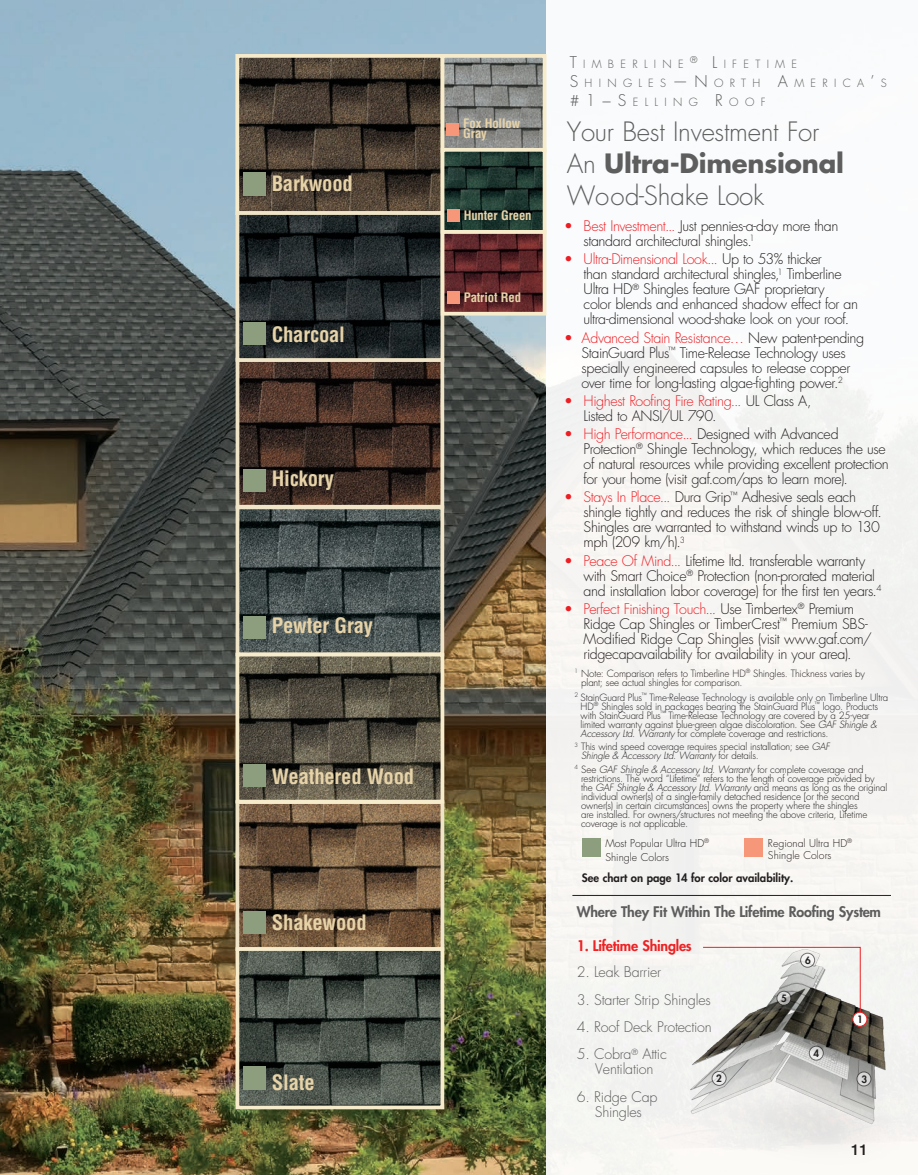
<style>
.page{position:relative;width:918px;height:1175px;background:#fff}
.page>*{position:absolute;margin:0;border:0;box-sizing:border-box;transform-origin:0 0}
.t1{font:300 25.95px/31.7px "Futura Std";letter-spacing:-.01em;color:#5e5e5e}
.Color_Description{font:700 condensed 20.7px "Helvetica LT Std";letter-spacing:-.01em;color:#e7d3a8}
.t2{font:500 15px "Helvetica Neue LT Std";color:#231f20}
.t3{font:300 14.25px/15px "Futura Std";letter-spacing:-.03em;color:#231f20}
.t4{font:300 14.25px/15px "Futura Std";letter-spacing:-.015em;color:#5d5d5d;text-align:center}
.t5{font:300 14.25px/15px "Futura Std";letter-spacing:-.03em;color:#ee1d23}
.t6{font:800 14.25px "Futura Std";letter-spacing:-.015em;color:#5d5d5d}
.t7{font:800 14.25px "Futura Std";letter-spacing:-.015em;color:#ee2123}
.Color_Description-2{font:700 condensed 12.75px/10.4px "Helvetica LT Std";letter-spacing:-.01em;color:#e7d3a8}
.t8{font:800 11.25px "Futura Std";color:#231f20}
.t9{font:300 10.95px/18.9px "Futura Std";letter-spacing:.57em;color:#5d5d5d}
.t10{font:300 10.5px/14.4px "Futura Std";color:#231f20}
.t11{font:800 9.9px "Futura Std";color:#231f20}
.t12{font:300 9.75px/9px "Futura Std";letter-spacing:-.015em;color:#231f20}
.s1{font-size:15.75px}
.s2{font-weight:700}
.s3{color:#ee1d23}
.s4{color:#231f20}
.s5{font-style:italic}
</style>
<div class="page">
<img style="left:0;top:0;width:546px;height:1174px">
<div style="left:546px;top:0;width:372px;height:1174px;background:#f8f6f3"></div>
<div style="left:744px;top:838px;width:18px;height:18px;background:#f6977a"></div>
<div style="left:582px;top:838px;width:18px;height:18px;background:#8d9e7e"></div>
<img style="left:690px;top:1008px;width:198px;height:137px">
<svg style="left:702px;top:946px;width:159px;height:74px"></svg>
<div style="left:853px;top:1012px;width:14px;height:14px;background:#fff;border-radius:50%"></div>
<div style="left:852px;top:1011px;width:15px;height:15px;border:1px solid #ee2123;border-radius:50%"></div>
<svg style="left:801px;top:953px;width:14px;height:14px"></svg>
<div style="left:800px;top:952px;width:15px;height:15px;border:1px solid #231f20;border-radius:50%"></div>
<svg style="left:712px;top:1071px;width:14px;height:14px"></svg>
<div style="left:712px;top:1071px;width:15px;height:14px;border:1px solid #231f20;border-radius:50%"></div>
<svg style="left:857px;top:1071px;width:14px;height:15px"></svg>
<div style="left:857px;top:1071px;width:14px;height:15px;border:1px solid #231f20;border-radius:50%"></div>
<svg style="left:809px;top:1046px;width:14px;height:14px"></svg>
<div style="left:809px;top:1045px;width:15px;height:15px;border:1px solid #231f20;border-radius:50%"></div>
<svg style="left:777px;top:991px;width:14px;height:14px"></svg>
<div style="left:777px;top:990px;width:14px;height:15px;border:1px solid #231f20;border-radius:50%"></div>
<img style="left:240px;top:59px;width:199px;height:1045px">
<div style="left:235px;top:54px;width:209px;height:161px;border:4px solid #f6ebcb"></div>
<div style="left:243px;top:172px;width:22px;height:24px;background:#8d9e7e"></div>
<div style="left:236px;top:358px;width:208px;height:150px;border:4px solid #efe4c7"></div>
<div style="left:243px;top:469px;width:22px;height:22px;background:#8d9e7e"></div>
<div style="left:236px;top:505px;width:208px;height:151px;border:4px solid #efe4c7"></div>
<div style="left:243px;top:616px;width:22px;height:23px;background:#8d9e7e"></div>
<div style="left:236px;top:800px;width:208px;height:151px;border:4px solid #efe4c7"></div>
<div style="left:243px;top:911px;width:23px;height:23px;background:#8d9e7e"></div>
<div style="left:236px;top:652px;width:208px;height:151px;border:4px solid #f6ebcb"></div>
<div style="left:243px;top:764px;width:23px;height:22px;background:#8d9e7e"></div>
<div style="left:236px;top:211px;width:208px;height:151px;border:4px solid #efe4c7"></div>
<div style="left:243px;top:322px;width:23px;height:22px;background:#8d9e7e"></div>
<img style="left:446px;top:59px;width:95px;height:251px">
<div style="left:441px;top:54px;width:105px;height:99px;border:4px solid #f6ebcb"></div>
<div style="left:447px;top:123px;width:12px;height:12px;background:#f6977a"></div>
<div style="left:441px;top:230px;width:105px;height:85px;border:4px solid #f6ebcb"></div>
<div style="left:447px;top:291px;width:12px;height:12px;background:#f6977a"></div>
<div style="left:236px;top:947px;width:208px;height:162px;border:4px solid #f6ebcb"></div>
<div style="left:243px;top:1066px;width:23px;height:24px;background:#8d9e7e"></div>
<div style="left:441px;top:148px;width:105px;height:86px;border:4px solid #f6ebcb"></div>
<div style="left:447px;top:209px;width:12px;height:13px;background:#f6977a"></div>
<hr style="left:572px;top:895px;width:319px;height:1px;background:#231f20">
<p class="Color_Description" style="left:272px;top:171px;width:83px">Barkwood</p>
<p class="Color_Description" style="left:272px;top:321px;width:75px">Charcoal</p>
<p class="Color_Description" style="left:272px;top:465px;width:64px">Hickory</p>
<p class="Color_Description" style="left:272px;top:613px;width:103px">Pewter Gray</p>
<p class="Color_Description" style="left:272px;top:764px;width:144px">Weathered Wood</p>
<p class="Color_Description" style="left:272px;top:910px;width:96px">Shakewood</p>
<p class="Color_Description" style="left:272px;top:1069px;width:44px">Slate</p>
<p class="Color_Description-2" style="left:463px;top:118px;width:58px">Fox Hollow<br>Gray</p>
<p class="Color_Description-2" style="left:464px;top:210px;width:69px">Hunter Green</p>
<p class="Color_Description-2" style="left:464px;top:292px;width:59px">Patriot Red</p>
<p class="t9" style="left:570px;top:55px;width:318px;text-indent:120px"><sup>®</sup> <span class="s1">L</span> IFETIME<br><span class="s1">S</span>HINGLES<span class="s1">—</span><span class="s1">N</span> ORTH <span class="s1">A</span>MERICA<span class="s1">’</span>S <span class="s1">#1</span><span class="s1">−</span><span class="s1">S</span>ELLING <span class="s1">R</span> OOF</p>
<p class="t9" style="left:570px;top:55px;width:115px"><span class="s1">T</span>IMBERLINE</p>
<p class="t1" style="left:567px;top:117px;width:279px">Your Best Investment For<br>An <span class="s2">Ultra-Dimensional<br></span>Wood-Shake Look</p>
<p class="t3" style="left:584px;top:219px;width:256px;text-indent:-19px"><span class="s3">• Best Investment...</span> Just pennies-a-day more than standard architectural shingles.<sup>1</sup></p>
<p class="t3" style="left:584px;top:252px;width:276px;text-indent:-19px"><span class="s3">• Ultra-Dimensional Look...</span> Up to 53% thicker<br>than standard architectural shingles,<sup>1</sup> Timberline Ultra HD<sup>®</sup> Shingles feature GAF proprietary<br>color blends and enhanced shadow effect for an ultra-dimensional wood-shake look on your roof.</p>
<p class="t3" style="left:564px;top:330px;width:302px;text-align:center"><span class="s3">• Advanced Stain Resistance…</span> New patent-pending StainGuard Plus<sup>™</sup> Time-Release Technology uses specially engineered capsules to release copper<br>over time for long-lasting algae-fighting power.<sup>2</sup></p>
<p class="t5" style="left:584px;top:393px;width:229px;text-indent:-19px">• Highest Roofing Fire Rating... <span class="s4">UL Class A,<br>Listed to ANSI/UL 790.</span></p>
<p class="t3" style="left:584px;top:427px;width:307px;text-indent:-19px"><span class="s3">• High Performance...</span> Designed with Advanced Protection<sup>®</sup> Shingle Technology, which reduces the use of natural resources while providing excellent protection for your home (visit gaf.com/aps to learn more).</p>
<p class="t3" style="left:584px;top:490px;width:300px;text-indent:-19px"><span class="s3">• Stays In Place...</span> Dura Grip<sup>™</sup> Adhesive seals each shingle tightly and reduces the risk of shingle blow-off.<br>Shingles are warranted to withstand winds up to 130 mph (209 km/h).<sup>3</sup></p>
<p class="t3" style="left:584px;top:553px;width:300px;text-indent:-19px"><span class="s3">• Peace Of Mind...</span> Lifetime ltd. transferable warranty with Smart Choice<sup>®</sup> Protection (non-prorated material and installation labor coverage) for the first ten years.<sup>4</sup></p>
<p class="t3" style="left:584px;top:601px;width:290px;text-indent:-19px"><span class="s3">• Perfect Finishing Touch...</span> Use Timbertex<sup>®</sup> Premium Ridge Cap Shingles or TimberCrest<sup>™</sup> Premium SBS-Modified Ridge Cap Shingles (visit www.gaf.com/ ridgecapavailability for availability in your area).</p>
<p class="t12" style="left:581px;top:669px;width:285px;text-indent:-6px"><sup>1</sup> Note: Comparison refers to Timberline HD<sup>®</sup> Shingles. Thickness varies by plant; see actual shingles for comparison.</p>
<p class="t12" style="left:581px;top:693px;width:309px;text-indent:-6px"><sup>2</sup> StainGuard Plus<sup>™</sup> Time-Release Technology is available only on Timberline Ultra HD<sup>®</sup> Shingles sold in packages bearing the StainGuard Plus<sup>™</sup> logo. Products with StainGuard Plus<sup>™</sup> Time-Release Technology are covered by a 25-year limited warranty against blue-green algae discoloration. See <span class="s5">GAF Shingle &amp; Accessory Ltd. Warranty</span> for complete coverage and restrictions.</p>
<p class="t12" style="left:581px;top:742px;width:250px;text-indent:-6px"><sup>3</sup> This wind speed coverage requires special installation; see <span class="s5">GAF<br>Shingle &amp; Accessory Ltd. Warranty</span> for details.</p>
<p class="t12" style="left:581px;top:765px;width:308px;text-indent:-6px"><sup>4</sup> See <span class="s5">GAF Shingle &amp; Accessory Ltd. Warranty</span> for complete coverage and restrictions. The word “Lifetime” refers to the length of coverage provided by the <span class="s5">GAF Shingle &amp; Accessory Ltd. Warranty</span> and means as long as the original individual owner(s) of a single-family detached residence [or the second owner(s) in certain circumstances] owns the property where the shingles<br>are installed. For owners/structures not meeting the above criteria, Lifetime coverage is not applicable.</p>
<p class="t10" style="left:605px;top:836px;width:105px">Most Popular Ultra HD<sup>®<br></sup>Shingle Colors</p>
<p class="t10" style="left:768px;top:837px;width:86px;line-height:12.6px">Regional Ultra HD<sup>®<br></sup>Shingle Colors</p>
<p class="t8" style="left:582px;top:870px;width:213px">See chart on page 14 for color availability.</p>
<p class="t6" style="left:577px;top:902px;width:306px">Where They Fit Within The Lifetime Roofing System</p>
<p class="t7" style="left:577px;top:937px;width:117px">1. Lifetime Shingles</p>
<p class="t4" style="left:577px;top:964px;width:86px">2. Leak Barrier</p>
<p class="t4" style="left:577px;top:993px;width:136px">3. Starter Strip Shingles</p>
<p class="t4" style="left:577px;top:1020px;width:137px">4. Roof Deck Protection</p>
<p class="t4" style="left:577px;top:1047px;width:92px">5. Cobra<sup>®</sup> Attic<br>Ventilation</p>
<p class="t4" style="left:577px;top:1089px;width:82px">6. Ridge Cap<br>Shingles</p>
<p class="t11" style="left:805px;top:953px;width:7px">6</p>
<p class="t11" style="left:781px;top:992px;width:7px">5</p>
<p class="t11" style="left:857px;top:1012px;width:7px">1</p>
<p class="t11" style="left:813px;top:1046px;width:7px">4</p>
<p class="t11" style="left:716px;top:1072px;width:7px">2</p>
<p class="t11" style="left:861px;top:1072px;width:7px">3</p>
<p class="t2" style="left:851px;top:1140px;width:18px">11</p>
</div>
